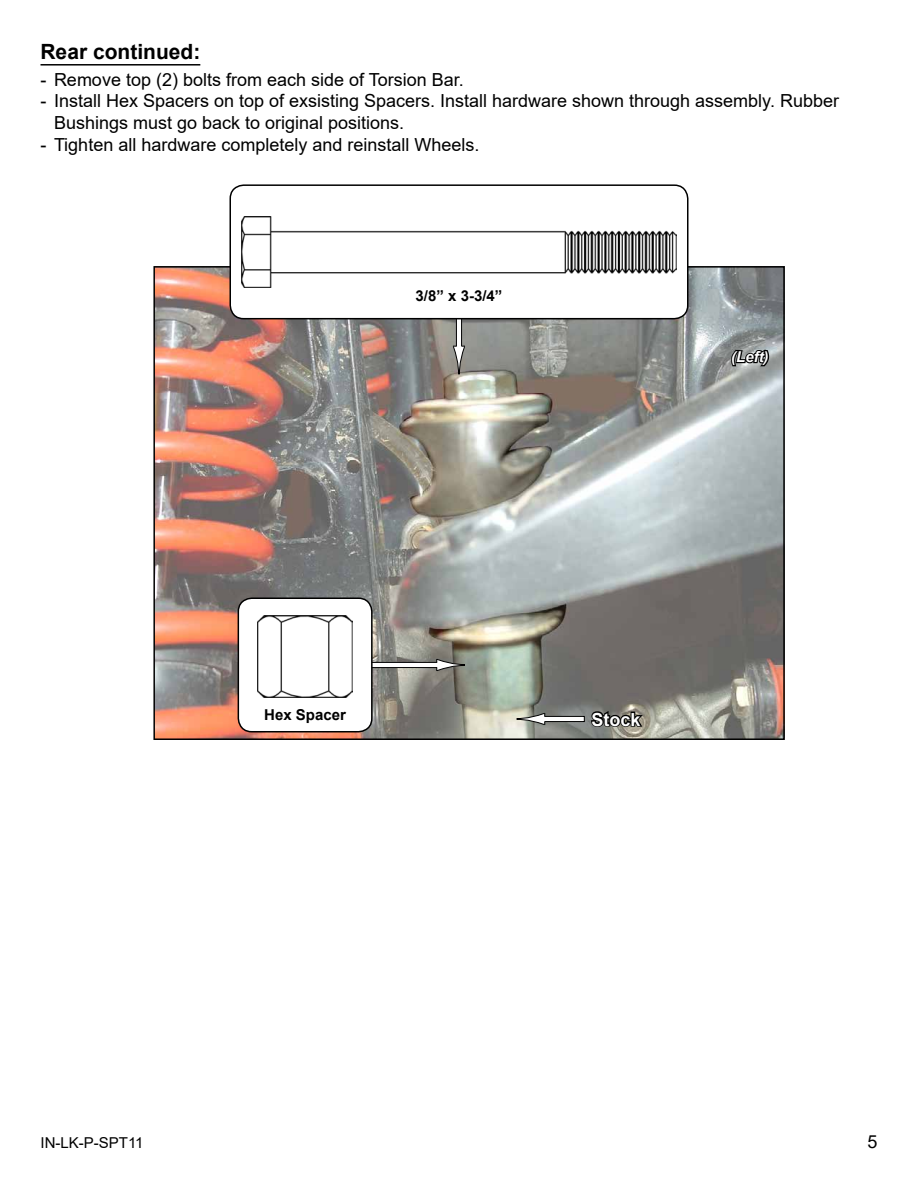
<style>
.page{position:relative;width:918px;height:1188px;background:#fff}
.page>*{position:absolute;margin:0;border:0;box-sizing:border-box;transform-origin:0 0}
.t1{font:700 21px "Arial";color:#000}
.t2{font:18px/21.6px "Arial";color:#000}
.t3{font:700 18px "Arial";color:#fff}
.t4{font:700 15px "Arial";color:#000}
.t5{font:15px "Arial";color:#000}
.t6{font:italic 700 15px "Arial";color:#fff}
</style>
<div class="page">
<img style="left:156px;top:269px;width:626px;height:468px">
<div style="left:544px;top:716px;width:40px;height:6px;background:#fff"></div>
<div style="left:544px;top:716px;width:41px;height:6px;border:1px solid #000"></div>
<svg style="left:516px;top:712px;width:29px;height:14px"></svg>
<svg style="left:590px;top:709px;width:55px;height:20px"></svg>
<div style="left:303px;top:662px;width:134px;height:6px;background:#fff"></div>
<div style="left:302px;top:662px;width:136px;height:6px;border:1px solid #000"></div>
<svg style="left:436px;top:658px;width:29px;height:14px"></svg>
<div style="left:238px;top:598px;width:134px;height:134px;background:#fff;border-radius:14px"></div>
<div style="left:238px;top:597px;width:135px;height:135px;border:2px solid #000;border-radius:14px"></div>
<img style="left:258px;top:616px;width:94px;height:82px">
<svg style="left:729px;top:347px;width:42px;height:20px"></svg>
<div style="left:456px;top:312px;width:6px;height:35px;background:#fff"></div>
<div style="left:456px;top:312px;width:6px;height:35px;border:1px solid #000"></div>
<svg style="left:452px;top:345px;width:14px;height:30px"></svg>
<div style="left:230px;top:185px;width:458px;height:134px;background:#fff;border-radius:14px"></div>
<div style="left:230px;top:184px;width:458px;height:135px;border:2px solid #000;border-radius:14px"></div>
<img style="left:241px;top:216px;width:436px;height:72px">
<hr style="left:40px;top:64px;width:160px;height:2px;background:#000">
<p class="t1" style="left:40px;top:37px;width:161px">Rear continued:</p>
<p class="t2" style="left:40px;top:69px;width:425px">- Remove top (2) bolts from each side of Torsion Bar.</p>
<p class="t2" style="left:54px;top:90px;width:787px;text-indent:-14px">- Install Hex Spacers on top of exsisting Spacers. Install hardware shown through assembly. Rubber<br>Bushings must go back to original positions.</p>
<p class="t2" style="left:40px;top:133px;width:440px">- Tighten all hardware completely and reinstall Wheels.</p>
<p class="t4" style="left:416px;top:285px;width:88px">3/8” x 3-3/4”</p>
<p class="t6" style="left:731px;top:347px;width:39px">(Left)</p>
<p class="t4" style="left:264px;top:705px;width:83px">Hex Spacer</p>
<p class="t3" style="left:592px;top:707px;width:51px">Stock</p>
<p class="t5" style="left:40px;top:1132px;width:105px">IN-LK-P-SPT11</p>
<p class="t2" style="left:867px;top:1130px;width:12px">5</p>
</div>
